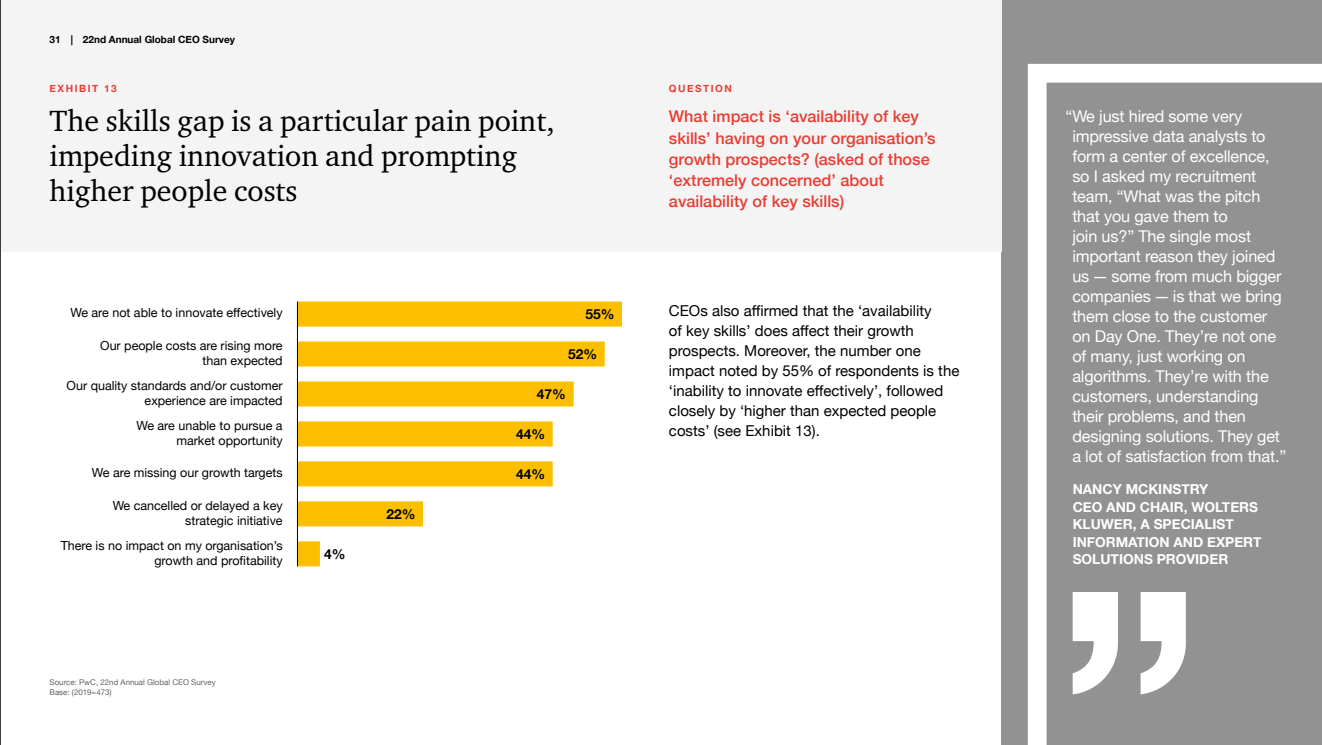
<style>
.page{position:relative;width:1322px;height:745px;background:#fff}
.page>*{position:absolute;margin:0;border:0;box-sizing:border-box;transform-origin:0 0}
.t1{font:30px/35px "Charter ITC";color:#000}
.t2{font:16.25px/20px "Helvetica Neue";letter-spacing:-.01em;color:#fff}
.t3{font:500 16.25px/21.2px "Helvetica Neue";color:#e83e33}
.t4{font:15px/20px "Helvetica Neue";color:#000}
.t5{font:700 13.75px/17.5px "Helvetica Neue";color:#fff}
.t6{font:700 13.75px "Helvetica Neue";color:#000}
.t7{font:12.5px/15px "Helvetica Neue";color:#000;text-align:right}
.t8{font:700 10px "Helvetica Neue";color:#000}
.t9{font:700 10px "Helvetica Neue";letter-spacing:.15em;color:#e83e33}
.t10{font:7.88px/10.6px "Helvetica Neue";color:#646363}
</style>
<div class="page">
<div style="left:1001px;top:0;width:321px;height:744px;background:#929292"></div>
<div style="left:0;top:0;width:1001px;height:252px;background:#f4f4f4"></div>
<hr style="left:0;top:0;width:1px;height:744px;background:#3c3c3b">
<svg style="left:1027px;top:63px;width:295px;height:681px"></svg>
<div style="left:297px;top:301px;width:325px;height:25px;background:#fcbf00"></div>
<div style="left:297px;top:341px;width:308px;height:25px;background:#fcbf00"></div>
<div style="left:297px;top:381px;width:277px;height:25px;background:#fcbf00"></div>
<div style="left:297px;top:421px;width:256px;height:25px;background:#fcbf00"></div>
<div style="left:297px;top:461px;width:256px;height:25px;background:#fcbf00"></div>
<div style="left:297px;top:501px;width:126px;height:25px;background:#fcbf00"></div>
<div style="left:297px;top:541px;width:23px;height:25px;background:#fcbf00"></div>
<hr style="left:297px;top:301px;width:1px;height:265px;background:#000">
<svg style="left:1072px;top:591px;width:115px;height:103px"></svg>
<p class="t8" style="left:50px;top:31px;width:187px">31 | 22nd Annual Global CEO Survey</p>
<p class="t9" style="left:50px;top:81px;width:69px">EXHIBIT 13</p>
<h1 class="t1" style="left:50px;top:102px;width:506px">The skills gap is a particular pain point, impeding innovation and prompting higher people costs</h1>
<p class="t7" style="left:71px;top:306px;width:214px">We are not able to innovate effectively</p>
<p class="t6" style="left:585px;top:303px;width:31px">55%</p>
<p class="t7" style="left:100px;top:338px;width:184px">Our people costs are rising more than expected</p>
<p class="t6" style="left:568px;top:343px;width:31px">52%</p>
<p class="t7" style="left:67px;top:378px;width:218px">Our quality standards and/or customer experience are impacted</p>
<p class="t6" style="left:537px;top:383px;width:31px">47%</p>
<p class="t7" style="left:137px;top:418px;width:148px">We are unable to pursue a market opportunity</p>
<p class="t6" style="left:516px;top:423px;width:31px">44%</p>
<p class="t7" style="left:92px;top:465px;width:192px">We are missing our growth targets</p>
<p class="t6" style="left:516px;top:463px;width:31px">44%</p>
<p class="t7" style="left:113px;top:498px;width:171px">We cancelled or delayed a key strategic initiative</p>
<p class="t6" style="left:386px;top:502px;width:31px">22%</p>
<p class="t7" style="left:61px;top:538px;width:223px">There is no impact on my organisation’s growth and profitability</p>
<p class="t6" style="left:324px;top:542px;width:23px">4%</p>
<p class="t10" style="left:50px;top:676px;width:168px">Source: PwC, 22nd Annual Global CEO Survey<br>Base: (2019=473)</p>
<p class="t9" style="left:669px;top:81px;width:64px">QUESTION</p>
<p class="t3" style="left:669px;top:104px;width:268px">What impact is ‘availability of key skills’ having on your organisation’s growth prospects? (asked of those ‘extremely concerned’ about availability of key skills)</p>
<p class="t4" style="left:669px;top:301px;width:292px">CEOs also affirmed that the ‘availability<br>of key skills’ does affect their growth prospects. Moreover, the number one impact noted by 55% of respondents is the ‘inability to innovate effectively’, followed closely by ‘higher than expected people costs’ (see Exhibit 13).</p>
<p class="t2" style="left:1072px;top:107px;width:215px;text-indent:-7px">“We just hired some very impressive data analysts to form a center of excellence, so I asked my recruitment team, “What was the pitch that you gave them to<br>join us?” The single most important reason they joined us — some from much bigger companies — is that we bring them close to the customer on Day One. They’re not one of many, just working on algorithms. They’re with the customers, understanding their problems, and then designing solutions. They get a lot of satisfaction from that.”</p>
<p class="t5" style="left:1072px;top:480px;width:190px">NANCY MCKINSTRY<br>CEO AND CHAIR, WOLTERS<br>KLUWER, A SPECIALIST<br>INFORMATION AND EXPERT<br>SOLUTIONS PROVIDER</p>
</div>
